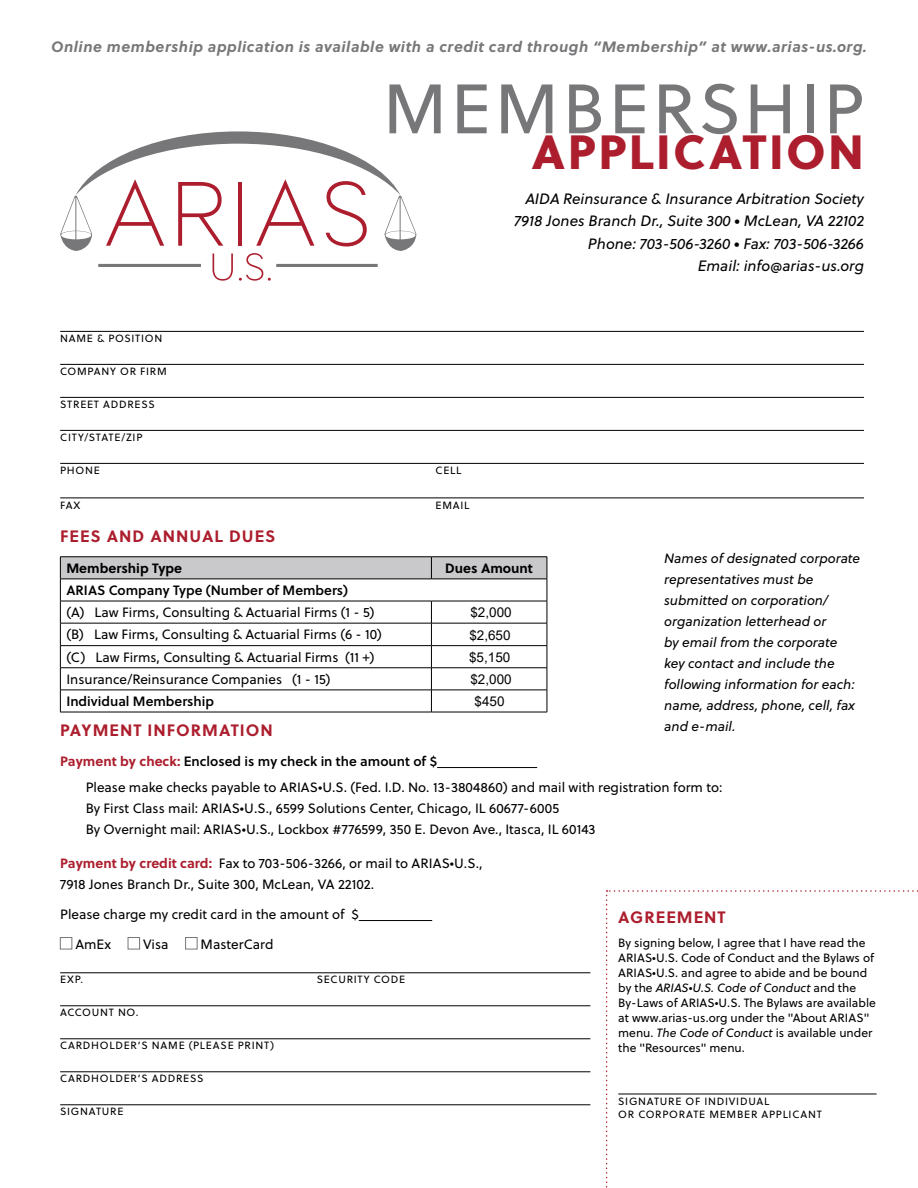
<style>
.page{position:relative;width:918px;height:1188px;background:#fff}
.page>*{position:absolute;margin:0;border:0;box-sizing:border-box;transform-origin:0 0}
.t1{font:69.75px "Soleil";letter-spacing:.05em;color:#777679}
.t2{font:800 48px "Soleil";letter-spacing:.05em;color:#ac1e2d}
.t3{font:700 16.5px "Soleil";letter-spacing:.06em;color:#ac1e2d}
.t4{font:italic 15px/22.5px "Soleil";color:#000;text-align:right}
.t5{font:italic 700 15px "Soleil";letter-spacing:.035em;color:#777679}
.t6{font:13.5px/21px "Soleil";color:#000}
.t7{font:italic 13.5px/21px "Soleil";color:#000}
.t8{font:600 13.5px "Soleil";color:#000}
.t9{font:13.5px "Arial";color:#000}
.t10{font:700 13.5px "Soleil";color:#000}
.t11{font:12px/15px "Soleil";color:#000}
.t12{font:10.5px/13.5px "Soleil";letter-spacing:.07em;color:#000}
.s1{font-weight:700;color:#ac1e2d}
.s2{font-weight:600}
.s3{font-style:italic}
</style>
<div class="page">
<svg style="left:606px;top:890px;width:312px;height:298px"></svg>
<svg style="left:60px;top:131px;width:356px;height:150px"></svg>
<hr style="left:60px;top:331px;width:804px;height:1px;background:#000">
<hr style="left:60px;top:364px;width:804px;height:1px;background:#000">
<hr style="left:60px;top:397px;width:804px;height:1px;background:#000">
<hr style="left:60px;top:430px;width:804px;height:1px;background:#000">
<hr style="left:60px;top:463px;width:804px;height:1px;background:#000">
<hr style="left:60px;top:498px;width:804px;height:1px;background:#000">
<hr style="left:437px;top:767px;width:100px;height:1px;background:#000">
<hr style="left:359px;top:920px;width:73px;height:1px;background:#000">
<svg style="left:60px;top:557px;width:488px;height:155px"></svg>
<hr style="left:60px;top:712px;width:371px;height:1px;background:#000">
<hr style="left:431px;top:712px;width:116px;height:1px;background:#000">
<div style="left:60px;top:937px;width:12px;height:12px;border:1px solid #777679"></div>
<div style="left:128px;top:937px;width:12px;height:12px;border:1px solid #777679"></div>
<div style="left:185px;top:937px;width:12px;height:12px;border:1px solid #777679"></div>
<hr style="left:60px;top:973px;width:530px;height:1px;background:#000">
<hr style="left:60px;top:1006px;width:530px;height:1px;background:#000">
<hr style="left:60px;top:1039px;width:530px;height:1px;background:#000">
<hr style="left:60px;top:1072px;width:530px;height:1px;background:#000">
<hr style="left:60px;top:1105px;width:530px;height:1px;background:#000">
<hr style="left:618px;top:1094px;width:259px;height:1px;background:#000">
<p class="t5" style="left:51px;top:35px;width:817px">Online membership application is available with a credit card through “Membership” at www.arias-us.org.</p>
<h1 class="t1" style="left:383px;top:58px;width:483px">MEMBERSHIP</h1>
<h2 class="t2" style="left:532px;top:114px;width:334px">APPLICATION</h2>
<p class="t4" style="left:514px;top:187px;width:351px">AIDA Reinsurance &amp; Insurance Arbitration Society 7918 Jones Branch Dr., Suite 300 ○ McLean, VA 22102<br>Phone: 703-506-3260 ○ Fax: 703-506-3266<br>Email: info@arias-us.org</p>
<p class="t12" style="left:60px;top:331px;width:104px">NAME &amp; POSITION</p>
<p class="t12" style="left:60px;top:364px;width:108px">COMPANY OR FIRM</p>
<p class="t12" style="left:60px;top:397px;width:96px">STREET ADDRESS</p>
<p class="t12" style="left:60px;top:430px;width:84px">CITY/STATE/ZIP</p>
<p class="t12" style="left:60px;top:463px;width:41px">PHONE</p>
<p class="t12" style="left:436px;top:463px;width:27px">CELL</p>
<p class="t12" style="left:60px;top:498px;width:22px">FAX</p>
<p class="t12" style="left:436px;top:498px;width:35px">EMAIL</p>
<p class="t3" style="left:60px;top:523px;width:217px">FEES AND ANNUAL DUES</p>
<p class="t10" style="left:66px;top:558px;width:117px">Membership Type</p>
<p class="t10" style="left:445px;top:558px;width:89px">Dues Amount</p>
<p class="t8" style="left:66px;top:580px;width:283px">ARIAS Company Type (Number of Members)</p>
<p class="t6" style="left:66px;top:602px;width:310px">(A) Law Firms, Consulting &amp; Actuarial Firms (1 - 5)</p>
<p class="t9" style="left:470px;top:603px;width:43px">$2,000</p>
<p class="t6" style="left:66px;top:624px;width:317px">(B) Law Firms, Consulting &amp; Actuarial Firms (6 - 10)</p>
<p class="t9" style="left:469px;top:626px;width:43px">$2,650</p>
<p class="t6" style="left:66px;top:646px;width:310px">(C) Law Firms, Consulting &amp; Actuarial Firms (11 +)</p>
<p class="t9" style="left:469px;top:648px;width:43px">$5,150</p>
<p class="t6" style="left:66px;top:668px;width:266px">Insurance/Reinsurance Companies (1 - 15)</p>
<p class="t9" style="left:470px;top:670px;width:43px">$2,000</p>
<p class="t8" style="left:66px;top:691px;width:149px">Individual Membership</p>
<p class="t9" style="left:475px;top:692px;width:32px">$450</p>
<p class="t3" style="left:60px;top:718px;width:214px">PAYMENT INFORMATION</p>
<p class="t6" style="left:86px;top:748px;width:638px;line-height:25.5px;text-indent:-26px"><span class="s1">Payment by check:</span> <span class="s2">Enclosed is my check in the amount of $<br></span>Please make checks payable to ARIAS•U.S. (Fed. I.D. No. 13-3804860) and mail with registration form to:</p>
<p class="t6" style="left:86px;top:797px;width:511px">By First Class mail: ARIAS•U.S., 6599 Solutions Center, Chicago, IL 60677-6005<br>By Overnight mail: ARIAS•U.S., Lockbox #776599, 350 E. Devon Ave., Itasca, IL 60143</p>
<p class="t6" style="left:60px;top:853px;width:424px"><span class="s1">Payment by credit card:</span> Fax to 703-506-3266, or mail to ARIAS•U.S.,<br>7918 Jones Branch Dr., Suite 300, McLean, VA 22102.</p>
<p class="t6" style="left:60px;top:904px;width:300px">Please charge my credit card in the amount of $</p>
<p class="t6" style="left:75px;top:934px;width:37px">AmEx</p>
<p class="t6" style="left:143px;top:934px;width:27px">Visa</p>
<p class="t6" style="left:201px;top:934px;width:74px">MasterCard</p>
<p class="t7" style="left:664px;top:548px;width:198px">Names of designated corporate representatives must be submitted on corporation/ organization letterhead or<br>by email from the corporate key contact and include the following information for each: name, address, phone, cell, fax and e-mail.</p>
<p class="t3" style="left:618px;top:905px;width:109px">AGREEMENT</p>
<p class="t11" style="left:618px;top:935px;width:259px">By signing below, I agree that I have read the ARIAS•U.S. Code of Conduct and the Bylaws of ARIAS•U.S. and agree to abide and be bound by the <span class="s3">ARIAS•U.S. Code of Conduct</span> and the By-Laws of ARIAS•U.S. The Bylaws are available at www.arias-us.org under the "About ARIAS" menu. <span class="s3">The Code of Conduct</span> is available under the "Resources" menu.</p>
<p class="t12" style="left:60px;top:973px;width:25px">EXP.</p>
<p class="t12" style="left:317px;top:973px;width:90px">SECURITY CODE</p>
<p class="t12" style="left:60px;top:1006px;width:80px">ACCOUNT NO.</p>
<p class="t12" style="left:60px;top:1039px;width:216px">CARDHOLDER’S NAME (PLEASE PRINT)</p>
<p class="t12" style="left:60px;top:1072px;width:145px">CARDHOLDER’S ADDRESS</p>
<p class="t12" style="left:60px;top:1105px;width:65px">SIGNATURE</p>
<p class="t12" style="left:618px;top:1094px;width:205px">SIGNATURE OF INDIVIDUAL<br>OR CORPORATE MEMBER APPLICANT</p>
</div>
